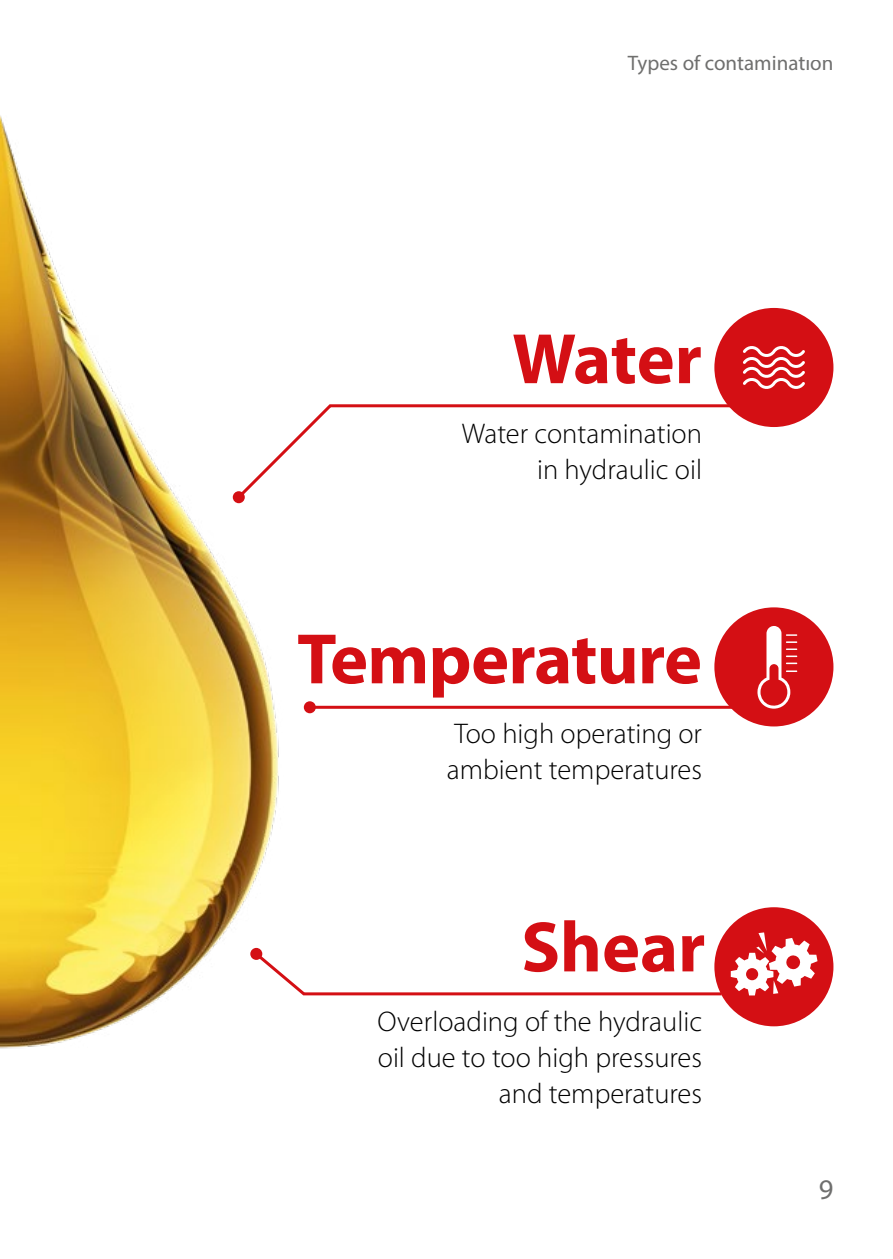
<style>
.page{position:relative;width:893px;height:1259px;background:#fff}
.page>*{position:absolute;margin:0;border:0;box-sizing:border-box;transform-origin:0 0}
.t1{font:700 72px "Myriad Pro";letter-spacing:-.01em;color:#d40f14}
.t2{font:300 28.5px/36px "Myriad Pro";color:#000;text-align:right}
.t3{font:28.5px "Myriad Pro";color:#6f6f6e}
.t4{font:21px "Myriad Pro";color:#6f6f6e}
</style>
<div class="page">
<img style="left:0;top:115px;width:525px;height:934px">
<hr style="left:310px;top:706px;width:426px;height:3px;background:#d40f14">
<div style="left:304px;top:701px;width:12px;height:12px;background:#d40f14;border-radius:50%"></div>
<svg style="left:252px;top:949px;width:470px;height:48px"></svg>
<div style="left:250px;top:948px;width:12px;height:12px;background:#d40f14;border-radius:50%"></div>
<svg style="left:235px;top:403px;width:501px;height:98px"></svg>
<div style="left:233px;top:491px;width:12px;height:12px;background:#d40f14;border-radius:50%"></div>
<div style="left:714px;top:907px;width:119px;height:119px;background:#d40f14;border-radius:50%"></div>
<svg style="left:731px;top:932px;width:86px;height:63px"></svg>
<div style="left:714px;top:308px;width:119px;height:119px;background:#d40f14;border-radius:50%"></div>
<svg style="left:743px;top:346px;width:62px;height:43px"></svg>
<div style="left:714px;top:607px;width:119px;height:119px;background:#d40f14;border-radius:50%"></div>
<svg style="left:757px;top:626px;width:40px;height:82px"></svg>
<p class="t4" style="left:628px;top:50px;width:207px">Types of contamination</p>
<h1 class="t1" style="left:512px;top:312px;width:191px">Water</h1>
<p class="t2" style="left:462px;top:415px;width:242px">Water contamination in hydraulic oil</p>
<h1 class="t1" style="left:297px;top:612px;width:406px">Temperature</h1>
<p class="t2" style="left:447px;top:715px;width:257px;text-align:left">Too high operating or ambient temperatures</p>
<h1 class="t1" style="left:521px;top:900px;width:186px">Shear</h1>
<p class="t2" style="left:378px;top:1003px;width:326px">Overloading of the hydraulic oil due to too high pressures and temperatures</p>
<p class="t3" style="left:819px;top:1172px;width:16px">9</p>
</div>
